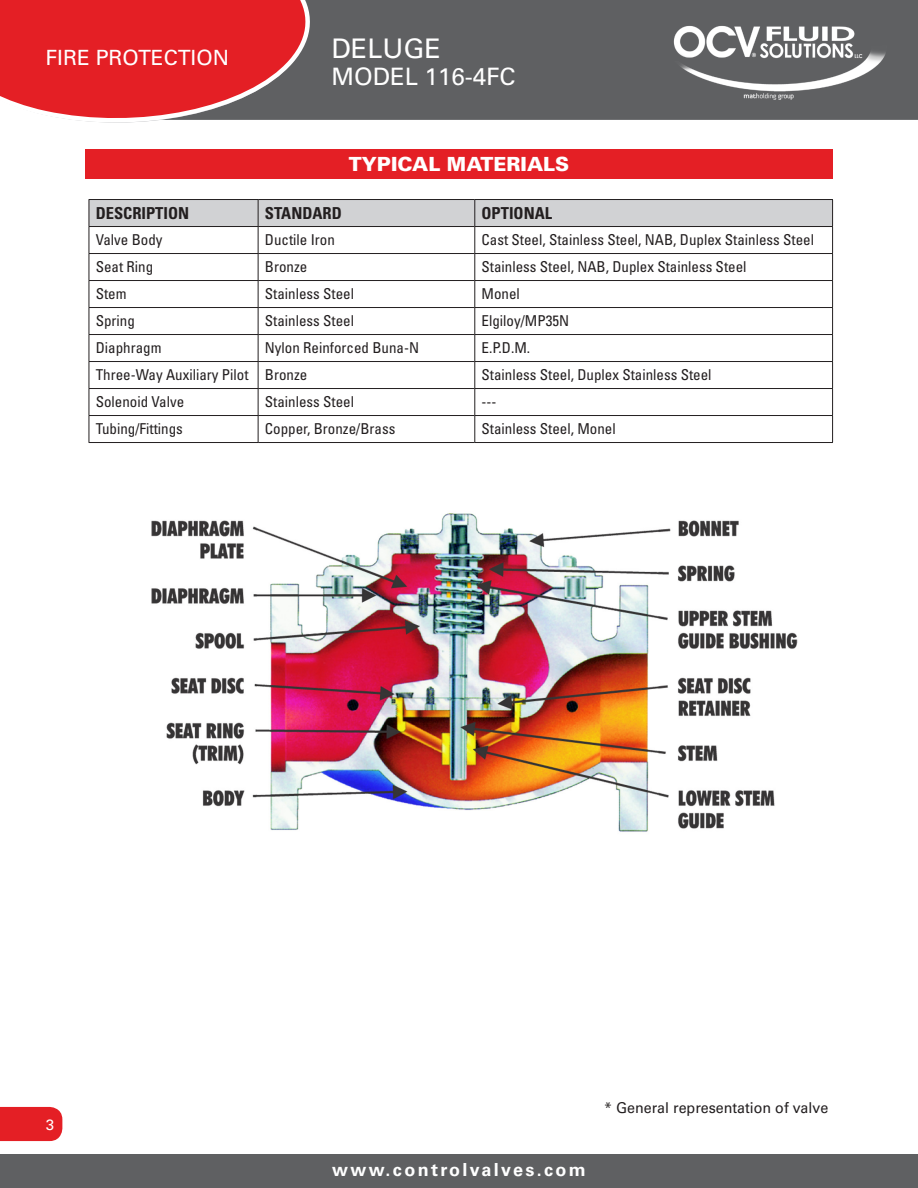
<style>
.page{position:relative;width:918px;height:1188px;background:#fff}
.page>*{position:absolute;margin:0;border:0;box-sizing:border-box;transform-origin:0 0}
.t1{font:27px "Univers LT Std";color:#fff}
.t2{font:24px "Univers LT Std";color:#fff}
.t3{font:21px "Univers LT Std";color:#fff}
.t4{font:900 19.5px "Univers LT Std";color:#fff}
.t5{font:700 18px "Univers LT Std";letter-spacing:.13em;color:#fff}
.רגיל{font:700 condensed 16.5px "Univers LT Std";color:#231f20}
.רגיל-2{font:condensed 15px "Univers LT Std";color:#231f20}
.t6{font:15px "Univers LT Std";color:#231f20;scale:.95 1}
.t7{font:15px "Univers LT Std";color:#fff}
</style>
<div class="page">
<div style="left:340px;top:0;width:578px;height:120px;background:#5f6062"></div>
<svg style="left:0;top:0;width:340px;height:123px;background:#cf3a3f"></svg>
<div style="left:0;top:1154px;width:918px;height:34px;background:#5f6062"></div>
<div style="left:0;top:1107px;width:62px;height:34px;background:#e41f25"></div>
<img style="left:667px;top:0;width:219px;height:100px">
<div style="left:85px;top:150px;width:748px;height:29px;background:#e41f25"></div>
<hr style="left:89px;top:199px;width:169px;height:1px;background:#231f20">
<hr style="left:258px;top:199px;width:217px;height:1px;background:#231f20">
<hr style="left:475px;top:199px;width:358px;height:1px;background:#231f20">
<svg style="left:89px;top:200px;width:744px;height:242px"></svg>
<hr style="left:89px;top:442px;width:169px;height:1px;background:#231f20">
<hr style="left:258px;top:442px;width:217px;height:1px;background:#231f20">
<hr style="left:475px;top:442px;width:358px;height:1px;background:#231f20">
<img style="left:151px;top:513px;width:647px;height:319px">
<h3 class="t3" style="left:45px;top:45px;width:185px">FIRE PROTECTION</h3>
<h1 class="t1" style="left:331px;top:33px;width:111px">DELUGE</h1>
<h2 class="t2" style="left:331px;top:63px;width:186px">MODEL 116-4FC</h2>
<p class="t4" style="left:349px;top:152px;width:222px">TYPICAL MATERIALS</p>
<p class="רגיל" style="left:96px;top:203px;width:95px">DESCRIPTION</p>
<p class="רגיל" style="left:265px;top:203px;width:78px">STANDARD</p>
<p class="רגיל" style="left:482px;top:203px;width:72px">OPTIONAL</p>
<p class="רגיל-2" style="left:96px;top:231px;width:68px">Valve Body</p>
<p class="רגיל-2" style="left:265px;top:231px;width:71px">Ductile Iron</p>
<p class="רגיל-2" style="left:482px;top:231px;width:334px">Cast Steel, Stainless Steel, NAB, Duplex Stainless Steel</p>
<p class="רגיל-2" style="left:96px;top:258px;width:59px">Seat Ring</p>
<p class="רגיל-2" style="left:265px;top:258px;width:44px">Bronze</p>
<p class="רגיל-2" style="left:482px;top:258px;width:266px">Stainless Steel, NAB, Duplex Stainless Steel</p>
<p class="רגיל-2" style="left:96px;top:285px;width:32px">Stem</p>
<p class="רגיל-2" style="left:265px;top:285px;width:91px">Stainless Steel</p>
<p class="רגיל-2" style="left:482px;top:285px;width:40px">Monel</p>
<p class="רגיל-2" style="left:96px;top:312px;width:41px">Spring</p>
<p class="רגיל-2" style="left:265px;top:312px;width:91px">Stainless Steel</p>
<p class="רגיל-2" style="left:482px;top:312px;width:89px">Elgiloy/MP35N</p>
<p class="רגיל-2" style="left:96px;top:339px;width:67px">Diaphragm</p>
<p class="רגיל-2" style="left:265px;top:339px;width:156px">Nylon Reinforced Buna-N</p>
<p class="רגיל-2" style="left:482px;top:339px;width:50px">E.P.D.M.</p>
<p class="רגיל-2" style="left:96px;top:366px;width:154px">Three-Way Auxiliary Pilot</p>
<p class="רגיל-2" style="left:265px;top:366px;width:44px">Bronze</p>
<p class="רגיל-2" style="left:482px;top:366px;width:231px">Stainless Steel, Duplex Stainless Steel</p>
<p class="רגיל-2" style="left:96px;top:393px;width:90px">Solenoid Valve</p>
<p class="רגיל-2" style="left:265px;top:393px;width:91px">Stainless Steel</p>
<p class="רגיל-2" style="left:482px;top:393px;width:16px">---</p>
<p class="רגיל-2" style="left:96px;top:420px;width:89px">Tubing/Fittings</p>
<p class="רגיל-2" style="left:265px;top:420px;width:132px">Copper, Bronze/Brass</p>
<p class="רגיל-2" style="left:482px;top:420px;width:136px">Stainless Steel, Monel</p>
<p class="t7" style="left:46px;top:1115px;width:10px">3</p>
<p class="t5" style="left:332px;top:1159px;width:255px">www.controlvalves.com</p>
<p class="t6" style="left:604px;top:1099px;width:237px">* General representation of valve</p>
</div>
